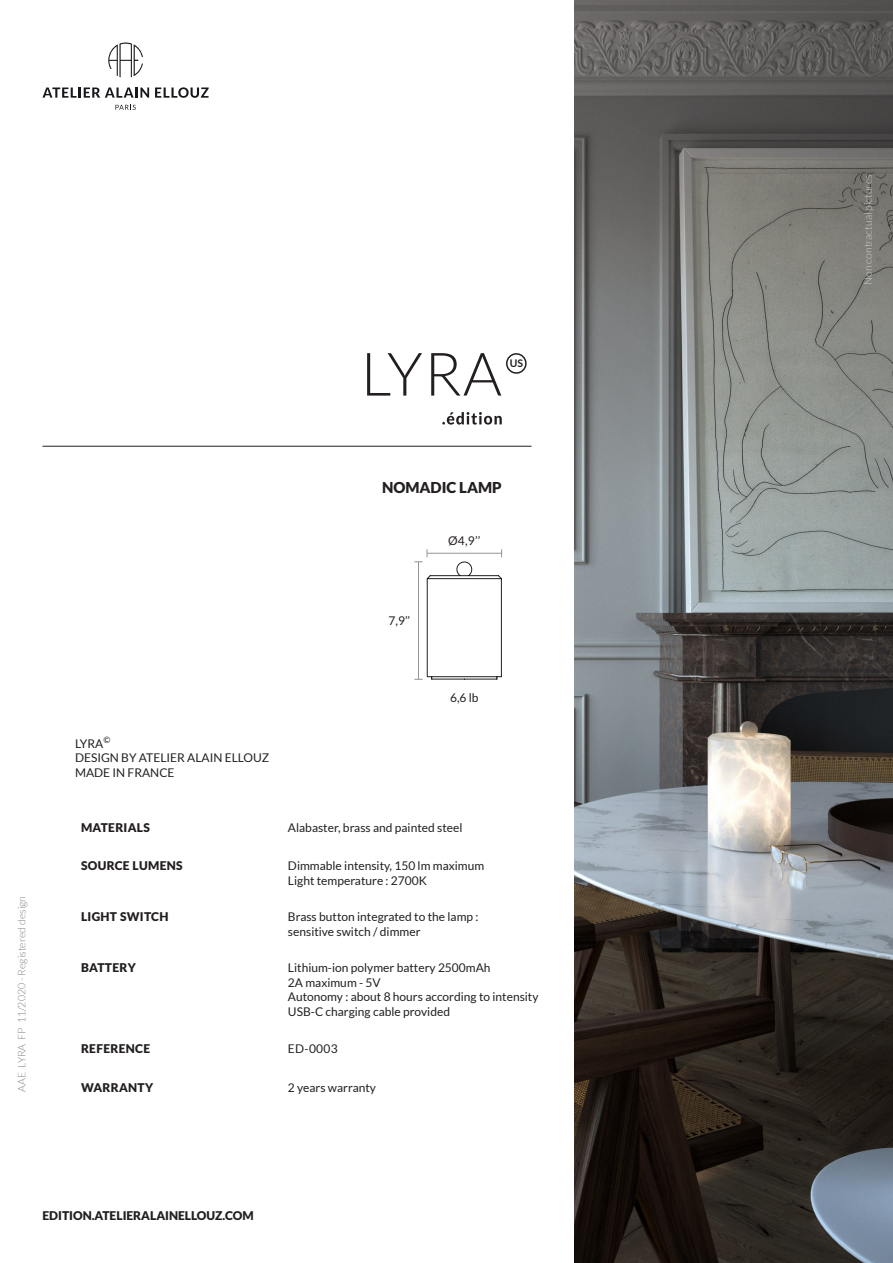
<style>
.page{position:relative;width:893px;height:1263px;background:#fff}
.page>*{position:absolute;margin:0;border:0;box-sizing:border-box;transform-origin:0 0}
.t1{font:300 60px "Lato";color:#231f20}
.t2{font:900 15px "Lato";color:#231f20}
.TEXTE_TECHNICAL{font:12px "Lato";color:#231f20}
.SS_TITRE_TECHNICAL{font:900 12px "Lato";letter-spacing:.025em;color:#231f20}
.SS_TITRE_TECHNICAL-2{font:900 12px "Lato";color:#231f20}
.SS_TITRE_TECHNICAL-3{font:12px "Lato";letter-spacing:.025em;color:#231f20}
.t3{font:300 10.5px "Lato";color:#808285}
.t4{font:300 10.5px "Lato";color:#d1d2d4}
.t5{font:700 10.5px "Lato";color:#231f20}
</style>
<div class="page">
<img style="left:574px;top:0;width:319px;height:1263px">
<svg style="left:108px;top:43px;width:35px;height:34px"></svg>
<svg style="left:43px;top:87px;width:106px;height:11px"></svg>
<svg style="left:155px;top:87px;width:54px;height:11px"></svg>
<svg style="left:115px;top:105px;width:21px;height:5px"></svg>
<svg style="left:442px;top:412px;width:60px;height:13px"></svg>
<svg style="left:414px;top:549px;width:88px;height:131px"></svg>
<hr style="left:43px;top:446px;width:488px;height:1px;background:#231f20">
<div style="left:506px;top:353px;width:21px;height:21px;border:2px solid #231f20;border-radius:50%"></div>
<p class="t3" style="left:16px;top:1091px;width:197px;rotate:-90deg">AAE LYRA FP 11/2020 - Registered design</p>
<p class="TEXTE_TECHNICAL" style="left:75px;top:737px;width:37px">LYRA<sup>©</sup></p>
<p class="TEXTE_TECHNICAL" style="left:75px;top:751px;width:196px">DESIGN BY ATELIER ALAIN ELLOUZ</p>
<p class="TEXTE_TECHNICAL" style="left:75px;top:766px;width:101px">MADE IN FRANCE</p>
<p class="t1" style="left:361px;top:342px;width:142px">LYRA</p>
<p class="t5" style="left:510px;top:358px;width:15px">US</p>
<p class="t2" style="left:382px;top:478px;width:121px">NOMADIC LAMP</p>
<p class="TEXTE_TECHNICAL" style="left:389px;top:614px;width:23px">7,9’’</p>
<p class="TEXTE_TECHNICAL" style="left:448px;top:534px;width:34px">Ø4,9’’</p>
<p class="TEXTE_TECHNICAL" style="left:450px;top:691px;width:30px">6,6 lb</p>
<p class="SS_TITRE_TECHNICAL" style="left:81px;top:821px;width:70px">MATERIALS</p>
<p class="TEXTE_TECHNICAL" style="left:288px;top:821px;width:176px">Alabaster, brass and painted steel</p>
<p class="SS_TITRE_TECHNICAL" style="left:81px;top:859px;width:103px">SOURCE LUMENS</p>
<p class="TEXTE_TECHNICAL" style="left:288px;top:859px;width:198px">Dimmable intensity, 150 lm maximum</p>
<p class="TEXTE_TECHNICAL" style="left:288px;top:874px;width:140px">Light temperature : 2700K</p>
<p class="SS_TITRE_TECHNICAL" style="left:81px;top:910px;width:89px">LIGHT SWITCH</p>
<p class="TEXTE_TECHNICAL" style="left:288px;top:910px;width:192px">Brass button integrated to the lamp :</p>
<p class="TEXTE_TECHNICAL" style="left:288px;top:925px;width:134px">sensitive switch / dimmer</p>
<p class="SS_TITRE_TECHNICAL" style="left:81px;top:961px;width:56px">BATTERY</p>
<p class="TEXTE_TECHNICAL" style="left:288px;top:961px;width:204px">Lithium-ion polymer battery 2500mAh</p>
<p class="TEXTE_TECHNICAL" style="left:288px;top:976px;width:94px">2A maximum - 5V</p>
<p class="TEXTE_TECHNICAL" style="left:288px;top:990px;width:252px">Autonomy : about 8 hours according to intensity</p>
<p class="TEXTE_TECHNICAL" style="left:288px;top:1005px;width:164px">USB-C charging cable provided</p>
<p class="SS_TITRE_TECHNICAL" style="left:81px;top:1042px;width:71px">REFERENCE</p>
<p class="SS_TITRE_TECHNICAL-3" style="left:288px;top:1042px;width:51px">ED-0003</p>
<p class="SS_TITRE_TECHNICAL" style="left:81px;top:1080px;width:74px">WARRANTY</p>
<p class="TEXTE_TECHNICAL" style="left:288px;top:1080px;width:90px">2 years warranty</p>
<p class="SS_TITRE_TECHNICAL-2" style="left:43px;top:1209px;width:213px">EDITION.ATELIERALAINELLOUZ.COM</p>
<p class="t4" style="left:862px;top:285px;width:112px;rotate:-90deg">Non contractual pictures</p>
</div>
